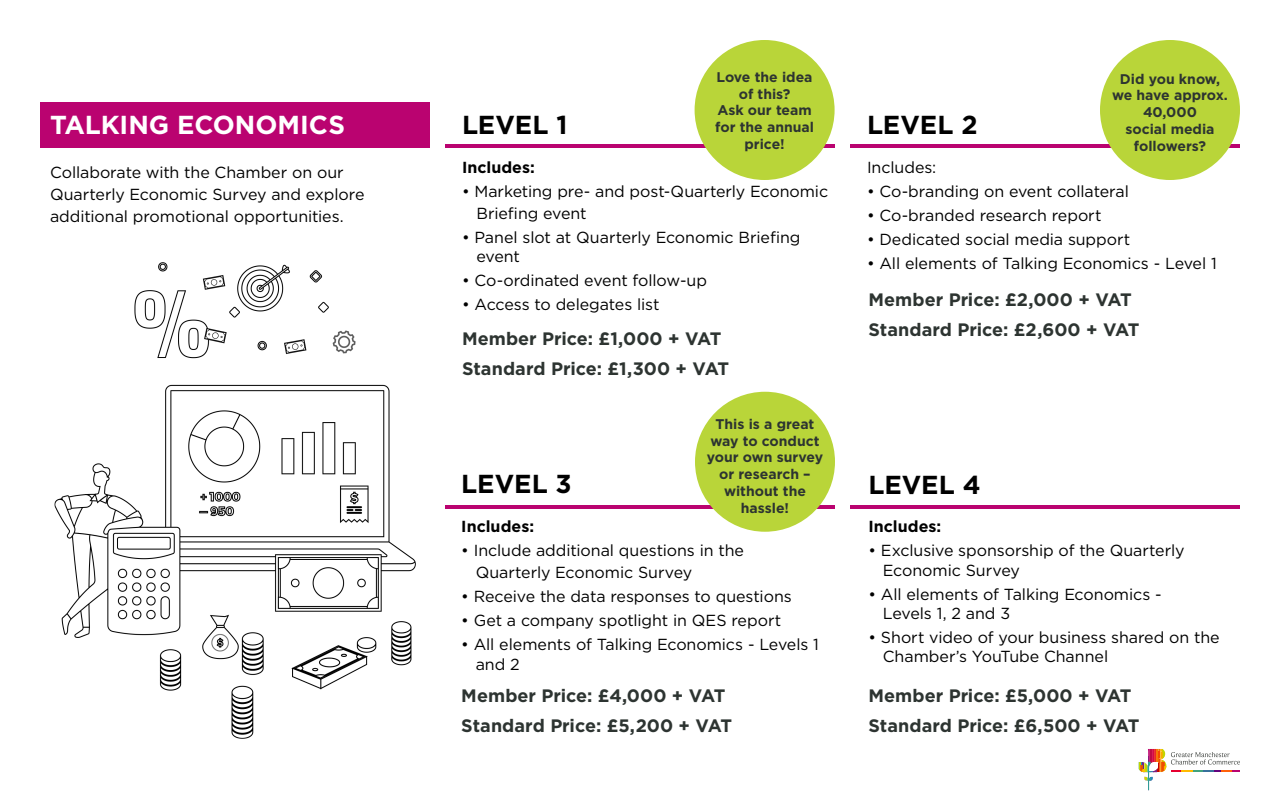
<style>
.page{position:relative;width:1280px;height:800px;background:#fff}
.page>*{position:absolute;margin:0;border:0;box-sizing:border-box;transform-origin:0 0}
.Package_Title{font:700 26px "Gotham";color:#000}
.Package_Title-2{font:700 26px "Gotham";color:#fff}
.t1{font:700 18px "Gotham";color:#2d3431}
.Body_Text{font:16px "Gotham";letter-spacing:-.005em;color:#000}
.Body_Text-2{font:700 16px "Gotham";letter-spacing:.005em;color:#000}
.Bubble_Text{font:700 14px/16.8px "Gotham";color:#2d3431;text-align:center}
</style>
<div class="page">
<svg style="left:1139px;top:749px;width:101px;height:41px"></svg>
<hr style="left:445px;top:144px;width:390px;height:4px;background:#ba0370">
<hr style="left:445px;top:505px;width:390px;height:4px;background:#ba0370">
<div style="left:40px;top:102px;width:390px;height:46px;background:#ba0370"></div>
<hr style="left:850px;top:144px;width:390px;height:4px;background:#ba0370">
<hr style="left:850px;top:505px;width:390px;height:4px;background:#ba0370">
<div style="left:1100px;top:40px;width:140px;height:140px;background:#b9d539;border-radius:50%"></div>
<div style="left:695px;top:40px;width:140px;height:140px;background:#b9d539;border-radius:50%"></div>
<div style="left:695px;top:392px;width:140px;height:140px;background:#b9d539;border-radius:50%"></div>
<img style="left:54px;top:262px;width:362px;height:477px">
<p class="Package_Title-2" style="left:50px;top:107px;width:296px">TALKING ECONOMICS</p>
<p class="Body_Text" style="left:50px;top:162px;width:295px">Collaborate with the Chamber on our</p>
<p class="Body_Text" style="left:50px;top:184px;width:316px">Quarterly Economic Survey and explore</p>
<p class="Body_Text" style="left:50px;top:206px;width:295px">additional promotional opportunities.</p>
<p class="Bubble_Text" style="left:717px;top:68px;width:98px">Love the idea</p>
<p class="Bubble_Text" style="left:739px;top:85px;width:53px">of this?</p>
<p class="Bubble_Text" style="left:717px;top:102px;width:96px">Ask our team</p>
<p class="Bubble_Text" style="left:715px;top:119px;width:100px">for the annual price!</p>
<p class="Package_Title" style="left:462px;top:107px;width:107px">LEVEL 1</p>
<p class="Body_Text-2" style="left:462px;top:157px;width:74px">Includes:</p>
<p class="Body_Text" style="left:462px;top:181px;width:368px">• Marketing pre- and post-Quarterly Economic</p>
<p class="Body_Text" style="left:476px;top:203px;width:112px">Briefing event</p>
<p class="Body_Text" style="left:462px;top:227px;width:340px">• Panel slot at Quarterly Economic Briefing</p>
<p class="Body_Text" style="left:476px;top:247px;width:45px">event</p>
<p class="Body_Text" style="left:462px;top:271px;width:247px">• Co-ordinated event follow-up</p>
<p class="Body_Text" style="left:462px;top:295px;width:199px">• Access to delegates list</p>
<p class="t1" style="left:462px;top:327px;width:261px">Member Price: £1,000 + VAT</p>
<p class="t1" style="left:462px;top:357px;width:269px">Standard Price: £1,300 + VAT</p>
<p class="Bubble_Text" style="left:707px;top:415px;width:118px">This is a great way to conduct your own survey or research – without the</p>
<p class="Bubble_Text" style="left:741px;top:499px;width:50px">hassle!</p>
<p class="Package_Title" style="left:461px;top:466px;width:112px">LEVEL 3</p>
<p class="Body_Text-2" style="left:461px;top:516px;width:74px">Includes:</p>
<p class="Body_Text" style="left:461px;top:541px;width:284px">• Include additional questions in the</p>
<p class="Body_Text" style="left:476px;top:563px;width:218px">Quarterly Economic Survey</p>
<p class="Body_Text" style="left:461px;top:587px;width:332px">• Receive the data responses to questions</p>
<p class="Body_Text" style="left:461px;top:611px;width:321px">• Get a company spotlight in QES report</p>
<p class="Body_Text" style="left:461px;top:635px;width:359px">• All elements of Talking Economics - Levels 1</p>
<p class="Body_Text" style="left:476px;top:654px;width:46px">and 2</p>
<p class="t1" style="left:461px;top:684px;width:266px">Member Price: £4,000 + VAT</p>
<p class="t1" style="left:461px;top:714px;width:272px">Standard Price: £5,200 + VAT</p>
<p class="Bubble_Text" style="left:1112px;top:70px;width:117px">Did you know, we have approx.<br>40,000</p>
<p class="Bubble_Text" style="left:1125px;top:120px;width:91px">social media</p>
<p class="Bubble_Text" style="left:1134px;top:137px;width:74px">followers?</p>
<p class="Package_Title" style="left:867px;top:107px;width:112px">LEVEL 2</p>
<p class="Body_Text" style="left:867px;top:157px;width:71px">Includes:</p>
<p class="Body_Text" style="left:867px;top:181px;width:263px">• Co-branding on event collateral</p>
<p class="Body_Text" style="left:867px;top:205px;width:236px">• Co-branded research report</p>
<p class="Body_Text" style="left:867px;top:229px;width:265px">• Dedicated social media support</p>
<p class="Body_Text" style="left:867px;top:253px;width:351px">• All elements of Talking Economics - Level 1</p>
<p class="t1" style="left:868px;top:288px;width:265px">Member Price: £2,000 + VAT</p>
<p class="t1" style="left:868px;top:318px;width:273px">Standard Price: £2,600 + VAT</p>
<p class="Package_Title" style="left:868px;top:468px;width:114px">LEVEL 4</p>
<p class="Body_Text-2" style="left:868px;top:516px;width:74px">Includes:</p>
<p class="Body_Text" style="left:868px;top:541px;width:317px">• Exclusive sponsorship of the Quarterly</p>
<p class="Body_Text" style="left:883px;top:560px;width:138px">Economic Survey</p>
<p class="Body_Text" style="left:868px;top:584px;width:295px">• All elements of Talking Economics -</p>
<p class="Body_Text" style="left:883px;top:603px;width:129px">Levels 1, 2 and 3</p>
<p class="Body_Text" style="left:868px;top:627px;width:353px">• Short video of your business shared on the</p>
<p class="Body_Text" style="left:883px;top:646px;width:227px">Chamber’s YouTube Channel</p>
<p class="t1" style="left:868px;top:684px;width:265px">Member Price: £5,000 + VAT</p>
<p class="t1" style="left:868px;top:714px;width:273px">Standard Price: £6,500 + VAT</p>
</div>
